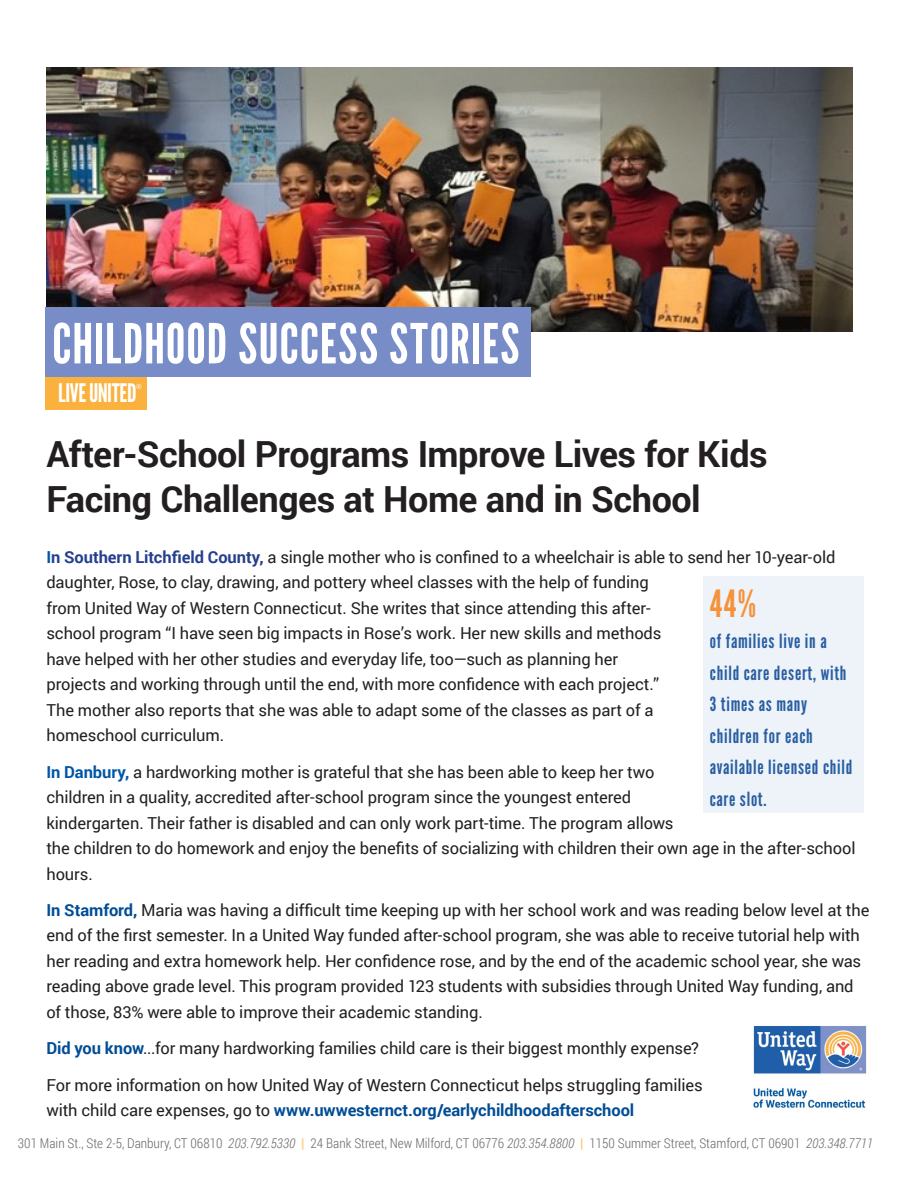
<style>
.page{position:relative;width:918px;height:1188px;background:#fff}
.page>*{position:absolute;margin:0;border:0;box-sizing:border-box;transform-origin:0 0}
.Headline_2a{font:55.05px "League Gothic";letter-spacing:.02em;color:#fff}
.t1{font:37.5px "League Gothic";color:#f6923c}
.Copy{font:700 36px/45px "Roboto";letter-spacing:-.015em;color:#231f20}
.GraphicHead{font:25.5px "League Gothic";letter-spacing:-.015em;color:#fff}
.t2{font:19.5px/31.5px "League Gothic";letter-spacing:.04em;color:#295ea1}
.Copy-2{font:16.5px/25.5px "Roboto";letter-spacing:-.005em;color:#231f20}
.t3{font:300 13.5px "Roboto Condensed";color:#6c6d70}
.GraphicHead-2{font:7.05px "League Gothic";color:#fff}
.s1{font-weight:700;color:#0155a7}
.s2{font-weight:700;color:#253f8e}
.s3{font-weight:700;color:#014d95}
.s4{font-style:italic}
.s5{font-family:"Roboto";font-weight:900;color:#fec670}
</style>
<div class="page">
<img style="left:46px;top:68px;width:806px;height:264px">
<div style="left:703px;top:577px;width:161px;height:236px;background:#edf3f9"></div>
<div style="left:45px;top:375px;width:102px;height:35px;background:#fbb13d"></div>
<div style="left:45px;top:308px;width:485px;height:69px;background:#788dc7"></div>
<img style="left:753px;top:1025px;width:114px;height:83px">
<p class="Headline_2a" style="left:52px;top:311px;width:469px">CHILDHOOD SUCCESS STORIES</p>
<p class="GraphicHead" style="left:58px;top:378px;width:80px">LIVE UNITED</p>
<p class="GraphicHead-2" style="left:136px;top:382px;width:7px">®</p>
<p class="Copy" style="left:46px;top:430px;width:723px">After-School Programs Improve Lives for Kids<br>Facing Challenges at Home and in School</p>
<p class="Copy-2" style="left:46px;top:544px;width:791px"><span class="s1">I</span><span class="s2">n Southern Litchfield County,</span> a single mother who is confined to a wheelchair is able to send her 10-year-old daughter, Rose, to clay, drawing, and pottery wheel classes with the help of funding<br>from United Way of Western Connecticut. She writes that since attending this after-<br>school program “I have seen big impacts in Rose’s work. Her new skills and methods<br>have helped with her other studies and everyday life, too—such as planning her<br>projects and working through until the end, with more confidence with each project.”<br>The mother also reports that she was able to adapt some of the classes as part of a<br>homeschool curriculum.</p>
<p class="Copy-2" style="left:46px;top:758px;width:811px"><span class="s1">In Danbury,</span> a hardworking mother is grateful that she has been able to keep her two<br>children in a quality, accredited after-school program since the youngest entered<br>kindergarten. Their father is disabled and can only work part-time. The program allows<br>the children to do homework and enjoy the benefits of socializing with children their own age in the after-school hours.</p>
<p class="Copy-2" style="left:46px;top:897px;width:824px"><span class="s3">In Stamford,</span> Maria was having a difficult time keeping up with her school work and was reading below level at the end of the first semester. In a United Way funded after-school program, she was able to receive tutorial help with her reading and extra homework help. Her confidence rose, and by the end of the academic school year, she was reading above grade level. This program provided 123 students with subsidies through United Way funding, and of those, 83% were able to improve their academic standing.</p>
<p class="Copy-2" style="left:46px;top:1035px;width:654px"><span class="s3">Did you know</span>...for many hardworking families child care is their biggest monthly expense?</p>
<p class="Copy-2" style="left:46px;top:1071px;width:658px">For more information on how United Way of Western Connecticut helps struggling families with child care expenses, go to <span class="s3">www.uwwesternct.org/earlychildhoodafterschool</span></p>
<p class="t1" style="left:710px;top:581px;width:48px">44%</p>
<p class="t2" style="left:710px;top:625px;width:144px">of families live in a child care desert, with<br>3 times as many children for each available licensed child care slot.</p>
<p class="t3" style="left:18px;top:1133px;width:857px">301 Main St., Ste 2-5, Danbury, CT 06810 <span class="s4">203.792.5330</span> <span class="s5">|</span> 24 Bank Street, New Milford, CT 06776 <span class="s4">203.354.8800</span> <span class="s5">|</span> 1150 Summer Street, Stamford, CT 06901 <span class="s4">203.348.7711</span></p>
</div>
